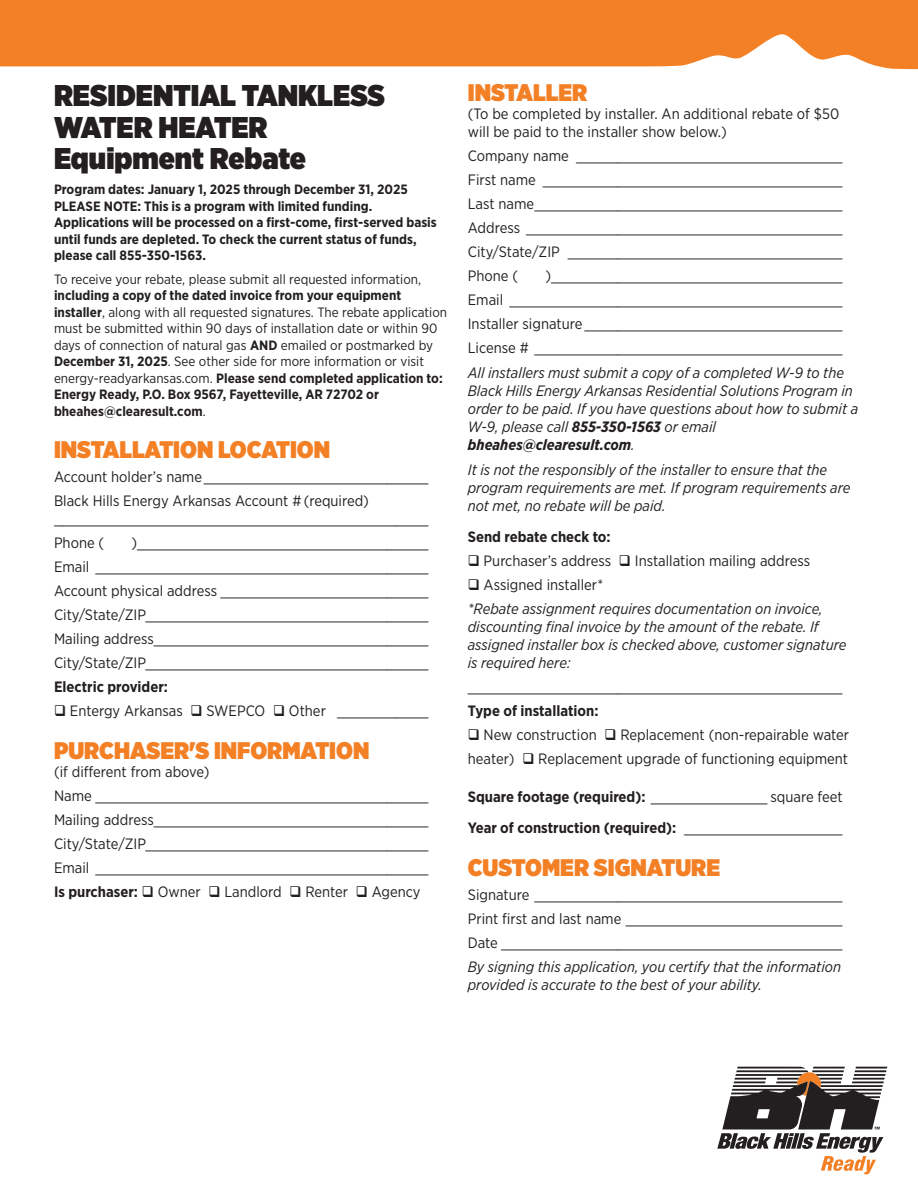
<style>
.page{position:relative;width:918px;height:1188px;background:#fff}
.page>*{position:absolute;margin:0;border:0;box-sizing:border-box;transform-origin:0 0}
.LARGE_PAGE_TITLE_HEADER_BLACK{font:900 30px/31.5px "Gotham Narrow";color:#231f20}
.FORM_AND_BODY_HEADER_ORANGE{font:900 24px "Gotham Narrow";color:#f48026}
.FORM_TAG_LINE{font:900 24px "Gotham Narrow";color:#f48026}
.FORM_TAG_LINE-2{font:15px/18px "Gotham Narrow";color:#231f20}
.FORM_TAG_LINE-3{font:italic 15px/18px "Gotham Narrow";color:#231f20}
.BLACK_FORM_SUBHEAD_BOLD_TEXT{font:700 15px "Gotham Narrow";color:#231f20}
.FORM_TAG_LINE-4{font:700 15px "Gotham Narrow";color:#231f20}
.GENERAL_PARAGRAPH{font:13.5px/16.5px "Gotham Narrow";color:#231f20}
.GENERAL_PARAGRAPH-2{font:700 13.5px/16.5px "Gotham Narrow";color:#231f20}
.s1{font-weight:700}
.s2{font-weight:400}
</style>
<div class="page">
<svg style="left:0;top:0;width:918px;height:69px;background:#f48936"></svg>
<svg style="left:717px;top:1067px;width:170px;height:107px"></svg>
<p class="LARGE_PAGE_TITLE_HEADER_BLACK" style="left:54px;top:79px;width:333px">RESIDENTIAL TANKLESS<br>WATER HEATER<br>Equipment Rebate</p>
<p class="FORM_AND_BODY_HEADER_ORANGE" style="left:468px;top:77px;width:121px">INSTALLER</p>
<p class="FORM_TAG_LINE-2" style="left:468px;top:105px;width:373px">(To be completed by installer. An additional rebate of $50 will be paid to the installer show below.)</p>
<p class="FORM_TAG_LINE-2" style="left:468px;top:147px;width:376px">Company name ________________________________</p>
<p class="FORM_TAG_LINE-2" style="left:468px;top:171px;width:376px">First name ____________________________________</p>
<p class="FORM_TAG_LINE-2" style="left:468px;top:195px;width:376px">Last name_____________________________________</p>
<p class="FORM_TAG_LINE-2" style="left:468px;top:219px;width:376px">Address ______________________________________</p>
<p class="FORM_TAG_LINE-2" style="left:468px;top:243px;width:376px">City/State/ZIP _________________________________</p>
<p class="FORM_TAG_LINE-2" style="left:468px;top:267px;width:52px">Phone (</p>
<p class="FORM_TAG_LINE-2" style="left:545px;top:267px;width:299px">)___________________________________</p>
<p class="FORM_TAG_LINE-2" style="left:468px;top:291px;width:376px">Email ________________________________________</p>
<p class="FORM_TAG_LINE-2" style="left:468px;top:315px;width:376px">Installer signature_______________________________</p>
<p class="FORM_TAG_LINE-2" style="left:468px;top:339px;width:376px">License # _____________________________________</p>
<p class="FORM_TAG_LINE-3" style="left:468px;top:363px;width:392px">All installers must submit a copy of a completed W-9 to the Black Hills Energy Arkansas Residential Solutions Program in order to be paid. If you have questions about how to submit a W-9, please call <span class="s1">855-350-1563</span> or email <span class="s1">bheahes@clearesult.com</span>.</p>
<p class="FORM_TAG_LINE-3" style="left:468px;top:460px;width:384px">It is not the responsibly of the installer to ensure that the program requirements are met. If program requirements are not met, no rebate will be paid.</p>
<p class="FORM_TAG_LINE-4" style="left:468px;top:527px;width:144px">Send rebate check to:</p>
<p class="FORM_TAG_LINE-2" style="left:468px;top:551px;width:344px">❑ Purchaser’s address ❑ Installation mailing address</p>
<p class="FORM_TAG_LINE-2" style="left:468px;top:575px;width:137px">❑ Assigned installer*</p>
<p class="FORM_TAG_LINE-3" style="left:468px;top:599px;width:356px">*Rebate assignment requires documentation on invoice,</p>
<p class="FORM_TAG_LINE-3" style="left:468px;top:617px;width:380px">discounting final invoice by the amount of the rebate. If assigned installer box is checked above, customer signature is required here:</p>
<p class="FORM_TAG_LINE-2" style="left:468px;top:678px;width:376px">_____________________________________________</p>
<p class="FORM_TAG_LINE-4" style="left:468px;top:701px;width:132px">Type of installation:</p>
<p class="FORM_TAG_LINE-2" style="left:468px;top:723px;width:383px;line-height:24px">❑ New construction ❑ Replacement (non-repairable water heater) ❑ Replacement upgrade of functioning equipment</p>
<p class="BLACK_FORM_SUBHEAD_BOLD_TEXT" style="left:468px;top:787px;width:376px">Square footage (required): <span class="s2">______________ square feet</span></p>
<p class="BLACK_FORM_SUBHEAD_BOLD_TEXT" style="left:468px;top:818px;width:376px">Year of construction (required): <span class="s2">___________________</span></p>
<p class="FORM_AND_BODY_HEADER_ORANGE" style="left:468px;top:851px;width:254px">CUSTOMER SIGNATURE</p>
<p class="FORM_TAG_LINE-2" style="left:468px;top:885px;width:376px">Signature _____________________________________</p>
<p class="FORM_TAG_LINE-2" style="left:468px;top:909px;width:376px">Print first and last name __________________________</p>
<p class="FORM_TAG_LINE-2" style="left:468px;top:933px;width:376px">Date _________________________________________</p>
<p class="FORM_TAG_LINE-3" style="left:468px;top:958px;width:375px">By signing this application, you certify that the information provided is accurate to the best of your ability.</p>
<p class="GENERAL_PARAGRAPH-2" style="left:54px;top:181px;width:355px">Program dates: January 1, 2025 through December 31, 2025</p>
<p class="GENERAL_PARAGRAPH-2" style="left:54px;top:198px;width:384px">PLEASE NOTE: This is a program with limited funding.<br>Applications will be processed on a first-come, first-served basis until funds are depleted. To check the current status of funds, please call 855-350-1563.</p>
<p class="GENERAL_PARAGRAPH" style="left:54px;top:270px;width:395px">To receive your rebate, please submit all requested information, <span class="s1">including a copy of the dated invoice from your equipment installer</span>, along with all requested signatures. The rebate application must be submitted within 90 days of installation date or within 90 days of connection of natural gas <span class="s1">AND</span> emailed or postmarked by <span class="s1">December 31, 2025</span>. See other side for more information or visit energy-readyarkansas.com. <span class="s1">Please send completed application to:<br>Energy Ready, P.O. Box 9567, Fayetteville, AR 72702 or bheahes@clearesult.com</span>.</p>
<p class="FORM_AND_BODY_HEADER_ORANGE" style="left:54px;top:433px;width:278px">INSTALLATION LOCATION</p>
<p class="FORM_TAG_LINE-2" style="left:54px;top:467px;width:376px">Account holder’s name ___________________________</p>
<p class="FORM_TAG_LINE-2" style="left:54px;top:491px;width:316px">Black Hills Energy Arkansas Account # (required)</p>
<p class="FORM_TAG_LINE-2" style="left:54px;top:509px;width:376px">_____________________________________________</p>
<p class="FORM_TAG_LINE-2" style="left:54px;top:533px;width:52px">Phone (</p>
<p class="FORM_TAG_LINE-2" style="left:132px;top:533px;width:299px">)___________________________________</p>
<p class="FORM_TAG_LINE-2" style="left:54px;top:557px;width:376px">Email ________________________________________</p>
<p class="FORM_TAG_LINE-2" style="left:54px;top:581px;width:376px">Account physical address _________________________</p>
<p class="FORM_TAG_LINE-2" style="left:54px;top:605px;width:376px">City/State/ZIP__________________________________</p>
<p class="FORM_TAG_LINE-2" style="left:54px;top:629px;width:376px">Mailing address_________________________________</p>
<p class="FORM_TAG_LINE-2" style="left:54px;top:653px;width:376px">City/State/ZIP__________________________________</p>
<p class="FORM_TAG_LINE-4" style="left:54px;top:677px;width:116px">Electric provider:</p>
<p class="FORM_TAG_LINE-2" style="left:54px;top:701px;width:376px">❑ Entergy Arkansas ❑ SWEPCO ❑ Other ___________</p>
<p class="FORM_TAG_LINE" style="left:54px;top:734px;width:317px">PURCHASER'S INFORMATION</p>
<p class="FORM_TAG_LINE-2" style="left:54px;top:762px;width:157px">(if different from above)</p>
<p class="FORM_TAG_LINE-2" style="left:54px;top:786px;width:376px">Name ________________________________________</p>
<p class="FORM_TAG_LINE-2" style="left:54px;top:810px;width:376px">Mailing address_________________________________</p>
<p class="FORM_TAG_LINE-2" style="left:54px;top:834px;width:376px">City/State/ZIP__________________________________</p>
<p class="FORM_TAG_LINE-2" style="left:54px;top:858px;width:376px">Email ________________________________________</p>
<p class="FORM_TAG_LINE-2" style="left:54px;top:882px;width:368px"><span class="s1">Is purchaser:</span> ❑ Owner ❑ Landlord ❑ Renter ❑ Agency</p>
</div>
